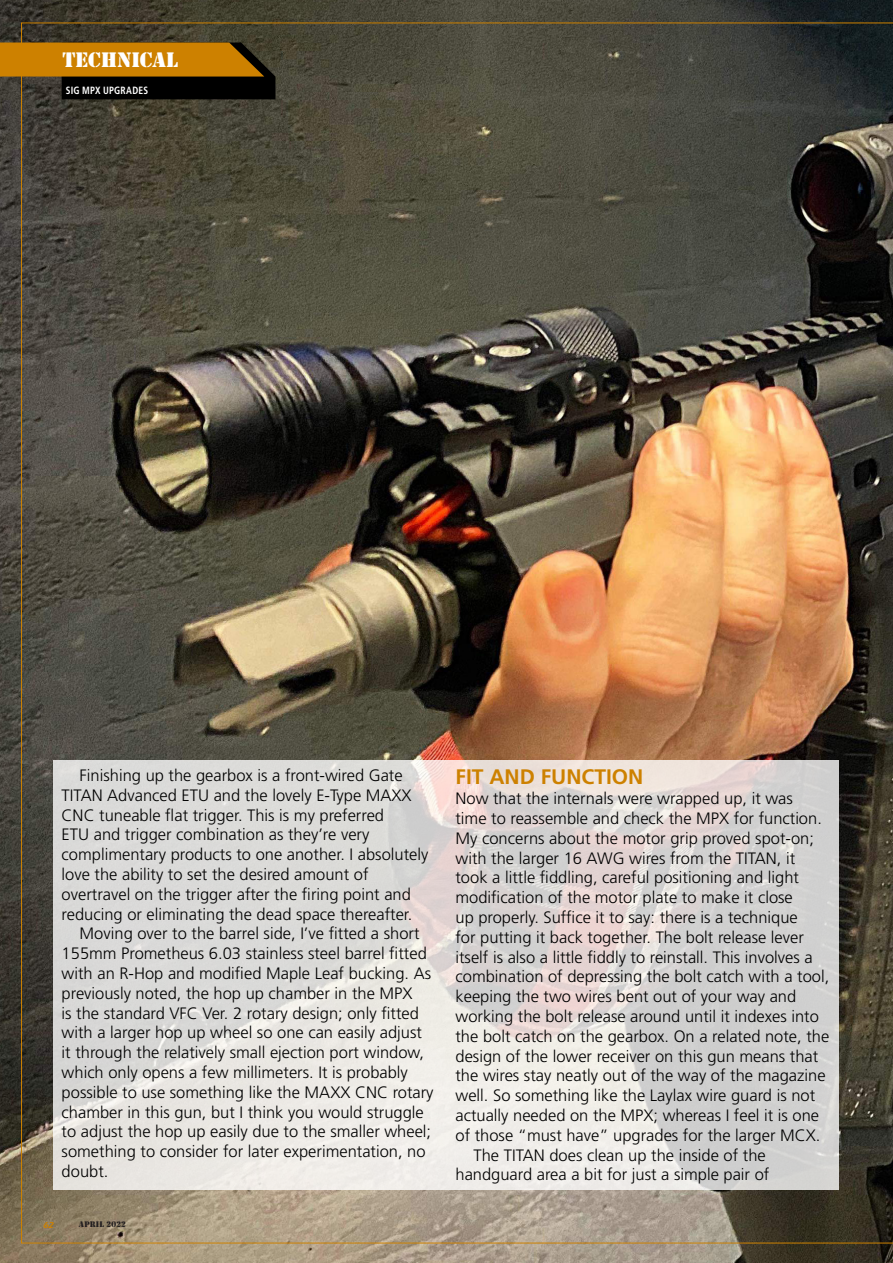
<style>
.page{position:relative;width:893px;height:1263px;background:#fff}
.page>*{position:absolute;margin:0;border:0;box-sizing:border-box;transform-origin:0 0}
.Paragragh_Heading{font:700 21px "Frutiger LT Std";color:#cd8100}
.t1{font:19.5px "Stencil Std";letter-spacing:-.01em;color:#fff}
.Body_Text_Indent{font:300 16.5px/19.8px "Frutiger LT Std";color:#000}
.Body_Text_No_Indent{font:300 16.5px/19.8px "Frutiger LT Std";color:#000}
.t2{font:700 condensed 10.5px "Frutiger LT Std";letter-spacing:.025em;color:#fff;scale:.9 1}
.t3{font:9px "Crillee";color:#cd8100}
.t4{font:7.5px "Stencil Std";letter-spacing:.025em;color:#231f20}
</style>
<div class="page">
<img style="left:0;top:0;width:893px;height:1263px">
<svg style="left:54px;top:760px;width:785px;height:430px;background:#dfdcd9"></svg>
<svg style="left:0;top:43px;width:275px;height:56px;background:#764d06"></svg>
<p class="t1" style="left:63px;top:47px;width:117px">TECHNICAL</p>
<p class="t2" style="left:66px;top:84px;width:93px">SIG MPX UPGRADES</p>
<p class="Body_Text_Indent" style="left:62px;top:766px;width:368px;text-indent:18px">Finishing up the gearbox is a front-wired Gate TITAN Advanced ETU and the lovely E-Type MAXX CNC tuneable flat trigger. This is my preferred<br>ETU and trigger combination as they’re very complimentary products to one another. I absolutely love the ability to set the desired amount of overtravel on the trigger after the firing point and reducing or eliminating the dead space thereafter.</p>
<p class="Body_Text_Indent" style="left:62px;top:924px;width:373px;text-indent:18px">Moving over to the barrel side, I’ve fitted a short 155mm Prometheus 6.03 stainless steel barrel fitted with an R-Hop and modified Maple Leaf bucking. As previously noted, the hop up chamber in the MPX<br>is the standard VFC Ver. 2 rotary design; only fitted with a larger hop up wheel so one can easily adjust it through the relatively small ejection port window, which only opens a few millimeters. It is probably possible to use something like the MAXX CNC rotary chamber in this gun, but I think you would struggle to adjust the hop up easily due to the smaller wheel; something to consider for later experimentation, no doubt.</p>
<p class="t3" style="left:43px;top:1219px;width:12px">62</p>
<p class="t4" style="left:79px;top:1219px;width:49px">APRIL 2022</p>
<p class="Paragragh_Heading" style="left:455px;top:765px;width:189px">FIT AND FUNCTION</p>
<p class="Body_Text_No_Indent" style="left:455px;top:789px;width:375px">Now that the internals were wrapped up, it was<br>time to reassemble and check the MPX for function.<br>My concerns about the motor grip proved spot-on; with the larger 16 AWG wires from the TITAN, it took a little fiddling, careful positioning and light modification of the motor plate to make it close<br>up properly. Suffice it to say: there is a technique<br>for putting it back together. The bolt release lever itself is also a little fiddly to reinstall. This involves a combination of depressing the bolt catch with a tool, keeping the two wires bent out of your way and working the bolt release around until it indexes into the bolt catch on the gearbox. On a related note, the design of the lower receiver on this gun means that the wires stay neatly out of the way of the magazine well. So something like the Laylax wire guard is not actually needed on the MPX; whereas I feel it is one of those “must have” upgrades for the larger MCX.</p>
<p class="Body_Text_Indent" style="left:455px;top:1145px;width:315px;text-align:right">The TITAN does clean up the inside of the handguard area a bit for just a simple pair of</p>
</div>
